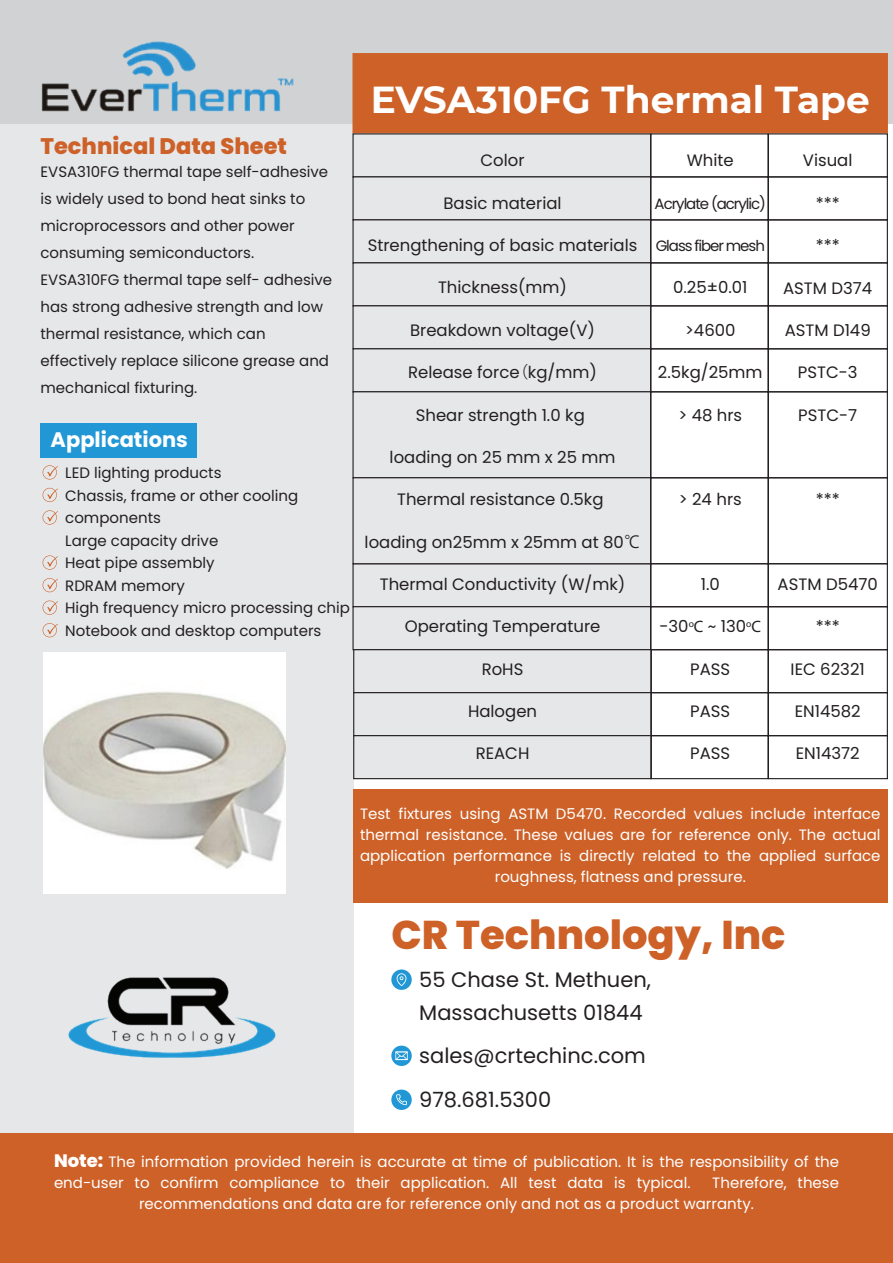
<style>
.page{position:relative;width:893px;height:1263px;background:#fff}
.page>*{position:absolute;margin:0;border:0;box-sizing:border-box;transform-origin:0 0}
.t1{font:800 40.05px "Poppins";color:#cd6128}
.t2{font:700 37.5px "Montserrat";color:#fff}
.t3{font:800 22.5px "Poppins";color:#cd6128}
.t4{font:21px/33px "Poppins";color:#231f20}
.t5{font:700 21px "Poppins";color:#fff}
.t6{font:16.5px "Poppins";color:#231f20}
.t7{font:15px/21px "Poppins";color:#fff}
.t8{font:15px/27px "Poppins";color:#231f20}
.t9{font:15px "Poppins";letter-spacing:-.07em;color:#231f20}
.s1{font-family:"Koz Go Pr 6 N"}
.s2{font-family:"Myriad Pro"}
.s3{font-weight:800;font-size:18px}
</style>
<div class="page">
<div style="left:0;top:0;width:353px;height:1133px;background:#e6e7e9"></div>
<div style="left:0;top:0;width:893px;height:124px;background:#d1d2d4"></div>
<img style="left:41px;top:41px;width:253px;height:71px">
<div style="left:352px;top:53px;width:536px;height:80px;background:#cd6128"></div>
<div style="left:353px;top:789px;width:534px;height:113px;background:#cd6128"></div>
<div style="left:0;top:1133px;width:893px;height:130px;background:#cd6128"></div>
<img style="left:68px;top:977px;width:208px;height:81px">
<div style="left:391px;top:1089px;width:21px;height:21px;background:#2198d5;border-radius:50%"></div>
<svg style="left:396px;top:1094px;width:11px;height:11px"></svg>
<svg style="left:391px;top:969px;width:21px;height:21px"></svg>
<svg style="left:397px;top:973px;width:9px;height:13px"></svg>
<svg style="left:391px;top:1045px;width:21px;height:21px"></svg>
<svg style="left:395px;top:1051px;width:13px;height:9px"></svg>
<div style="left:40px;top:423px;width:157px;height:35px;background:#2198d5"></div>
<svg style="left:43px;top:465px;width:15px;height:14px"></svg>
<svg style="left:43px;top:488px;width:15px;height:14px"></svg>
<svg style="left:43px;top:510px;width:15px;height:15px"></svg>
<svg style="left:43px;top:555px;width:15px;height:15px"></svg>
<svg style="left:43px;top:578px;width:15px;height:14px"></svg>
<svg style="left:43px;top:600px;width:15px;height:15px"></svg>
<svg style="left:43px;top:623px;width:15px;height:14px"></svg>
<div style="left:352px;top:133px;width:299px;height:44px;background:#e6e7e9"></div>
<div style="left:352px;top:176px;width:299px;height:44px;background:#e6e7e9;border:1px solid #231f20"></div>
<div style="left:352px;top:219px;width:299px;height:44px;background:#e6e7e9;border:1px solid #231f20"></div>
<div style="left:352px;top:262px;width:299px;height:44px;background:#e6e7e9;border:1px solid #231f20"></div>
<div style="left:352px;top:305px;width:299px;height:44px;background:#e6e7e9;border:1px solid #231f20"></div>
<div style="left:650px;top:176px;width:119px;height:44px;border:1px solid #231f20"></div>
<div style="left:650px;top:219px;width:119px;height:44px;border:1px solid #231f20"></div>
<div style="left:650px;top:262px;width:119px;height:44px;border:1px solid #231f20"></div>
<div style="left:650px;top:305px;width:119px;height:44px;border:1px solid #231f20"></div>
<div style="left:768px;top:133px;width:120px;height:44px;border:1px solid #231f20"></div>
<div style="left:768px;top:176px;width:120px;height:44px;border:1px solid #231f20"></div>
<div style="left:768px;top:219px;width:120px;height:44px;border:1px solid #231f20"></div>
<div style="left:768px;top:262px;width:120px;height:44px;border:1px solid #231f20"></div>
<div style="left:768px;top:305px;width:120px;height:44px;border:1px solid #231f20"></div>
<div style="left:352px;top:348px;width:299px;height:44px;background:#e6e7e9;border:1px solid #231f20"></div>
<div style="left:650px;top:348px;width:119px;height:44px;border:1px solid #231f20"></div>
<div style="left:768px;top:348px;width:120px;height:44px;border:1px solid #231f20"></div>
<div style="left:352px;top:563px;width:299px;height:44px;background:#e6e7e9"></div>
<div style="left:352px;top:606px;width:299px;height:44px;background:#e6e7e9;border:1px solid #231f20"></div>
<div style="left:650px;top:563px;width:119px;height:44px;border:1px solid #231f20"></div>
<div style="left:650px;top:606px;width:119px;height:44px;border:1px solid #231f20"></div>
<div style="left:768px;top:563px;width:120px;height:44px;border:1px solid #231f20"></div>
<div style="left:768px;top:606px;width:120px;height:44px;border:1px solid #231f20"></div>
<div style="left:353px;top:649px;width:299px;height:44px;background:#e6e7e9;border:1px solid #231f20"></div>
<div style="left:650px;top:649px;width:119px;height:44px;border:1px solid #231f20"></div>
<div style="left:768px;top:649px;width:120px;height:44px;border:1px solid #231f20"></div>
<div style="left:353px;top:692px;width:299px;height:44px;background:#e6e7e9;border:1px solid #231f20"></div>
<div style="left:650px;top:692px;width:119px;height:44px;border:1px solid #231f20"></div>
<div style="left:768px;top:692px;width:120px;height:44px;border:1px solid #231f20"></div>
<div style="left:353px;top:735px;width:299px;height:44px;background:#e6e7e9;border:1px solid #231f20"></div>
<div style="left:650px;top:735px;width:119px;height:44px;border:1px solid #231f20"></div>
<div style="left:768px;top:735px;width:120px;height:44px;border:1px solid #231f20"></div>
<svg style="left:352px;top:391px;width:536px;height:174px"></svg>
<img style="left:43px;top:653px;width:242px;height:241px">
<h3 class="t3" style="left:40px;top:133px;width:248px">Technical Data Sheet</h3>
<p class="t8" style="left:40px;top:159px;width:293px">EVSA310FG thermal tape self-adhesive is widely used to bond heat sinks to microprocessors and other power consuming semiconductors.<br>EVSA310FG thermal tape self- adhesive has strong adhesive strength and low thermal resistance, which can effectively replace silicone grease and mechanical fixturing.</p>
<h3 class="t5" style="left:51px;top:427px;width:139px">Applications</h3>
<p class="t8" style="left:65px;top:462px;width:286px;line-height:22.5px">LED lighting products<br>Chassis, frame or other cooling components<br>Large capacity drive<br>Heat pipe assembly<br>RDRAM memory<br>High frequency micro processing chip<br>Notebook and desktop computers</p>
<h2 class="t2" style="left:371px;top:72px;width:501px">EVSA310FG Thermal Tape</h2>
<p class="t6" style="left:687px;top:151px;width:48px">White</p>
<p class="t9" style="left:655px;top:195px;width:113px">Acrylate (acrylic)</p>
<p class="t9" style="left:656px;top:237px;width:111px">Glass fiber mesh</p>
<p class="t6" style="left:673px;top:278px;width:76px">0.25±0.01</p>
<p class="t6" style="left:685px;top:320px;width:52px">&gt;4600</p>
<p class="t6" style="left:658px;top:363px;width:106px">2.5kg/25mm</p>
<p class="t6" style="left:678px;top:405px;width:65px">&gt; 48 hrs</p>
<p class="t6" style="left:803px;top:151px;width:51px">Visual</p>
<p class="t6" style="left:816px;top:193px;width:26px">***</p>
<p class="t6" style="left:816px;top:236px;width:26px">***</p>
<p class="t6" style="left:783px;top:278px;width:91px">ASTM D374</p>
<p class="t6" style="left:785px;top:321px;width:88px">ASTM D149</p>
<p class="t6" style="left:798px;top:363px;width:61px">PSTC-3</p>
<p class="t6" style="left:798px;top:405px;width:61px">PSTC-7</p>
<p class="t6" style="left:480px;top:151px;width:46px">Color</p>
<p class="t6" style="left:443px;top:193px;width:120px">Basic material</p>
<p class="t6" style="left:368px;top:236px;width:271px">Strengthening of basic materials</p>
<p class="t6" style="left:438px;top:278px;width:131px">Thickness(mm)</p>
<p class="t6" style="left:410px;top:320px;width:186px">Breakdown voltage(V)</p>
<p class="t6" style="left:408px;top:363px;width:190px">Release force<span class="s1">（</span>kg/mm)</p>
<p class="t6" style="left:416px;top:405px;width:171px">Shear strength 1.0 kg</p>
<p class="t6" style="left:390px;top:448px;width:227px">loading on 25 mm x 25 mm</p>
<p class="t6" style="left:397px;top:490px;width:208px">Thermal resistance 0.5kg</p>
<p class="t6" style="left:365px;top:532px;width:277px">loading on25mm x 25mm at 80<span class="s1">℃</span></p>
<p class="t6" style="left:380px;top:575px;width:247px">Thermal Conductivity (W/mk)</p>
<p class="t6" style="left:405px;top:617px;width:197px">Operating Temperature</p>
<p class="t6" style="left:482px;top:659px;width:43px">RoHS</p>
<p class="t6" style="left:468px;top:702px;width:71px">Halogen</p>
<p class="t6" style="left:476px;top:744px;width:55px">REACH</p>
<p class="t6" style="left:679px;top:490px;width:64px">&gt; 24 hrs</p>
<p class="t6" style="left:816px;top:490px;width:26px">***</p>
<p class="t6" style="left:701px;top:575px;width:21px">1.0</p>
<p class="t6" style="left:659px;top:617px;width:103px">-30<sup>o</sup><span class="s2">C</span> ~ 130<sup>o</sup><span class="s2">C</span></p>
<p class="t6" style="left:690px;top:659px;width:42px">PASS</p>
<p class="t6" style="left:690px;top:702px;width:42px">PASS</p>
<p class="t6" style="left:690px;top:744px;width:42px">PASS</p>
<p class="t6" style="left:778px;top:575px;width:102px">ASTM D5470</p>
<p class="t6" style="left:816px;top:617px;width:26px">***</p>
<p class="t6" style="left:791px;top:659px;width:76px">IEC 62321</p>
<p class="t6" style="left:795px;top:702px;width:67px">EN14582</p>
<p class="t6" style="left:796px;top:744px;width:65px">EN14372</p>
<p class="t7" style="left:360px;top:803px;width:522px;text-align:center">Test fixtures using ASTM D5470. Recorded values include interface thermal resistance. These values are for reference only. The actual application performance is directly related to the applied surface roughness, flatness and pressure.</p>
<h1 class="t1" style="left:391px;top:911px;width:396px">CR Technology, Inc</h1>
<h3 class="t4" style="left:419px;top:963px;width:233px">55 Chase St. Methuen,<br>Massachusetts 01844</h3>
<h3 class="t4" style="left:419px;top:1034px;width:228px;line-height:43.5px">sales@crtechinc.com<br>978.681.5300</h3>
<p class="t7" style="left:54px;top:1152px;width:786px"><span class="s3">Note:</span> The information provided herein is accurate at time of publication. It is the responsibility of the end-user to confirm compliance to their application. All test data is typical.</p>
<p class="t7" style="left:139px;top:1173px;width:701px;text-indent:573px">Therefore, these recommendations and data are for reference only and not as a product warranty.</p>
</div>
